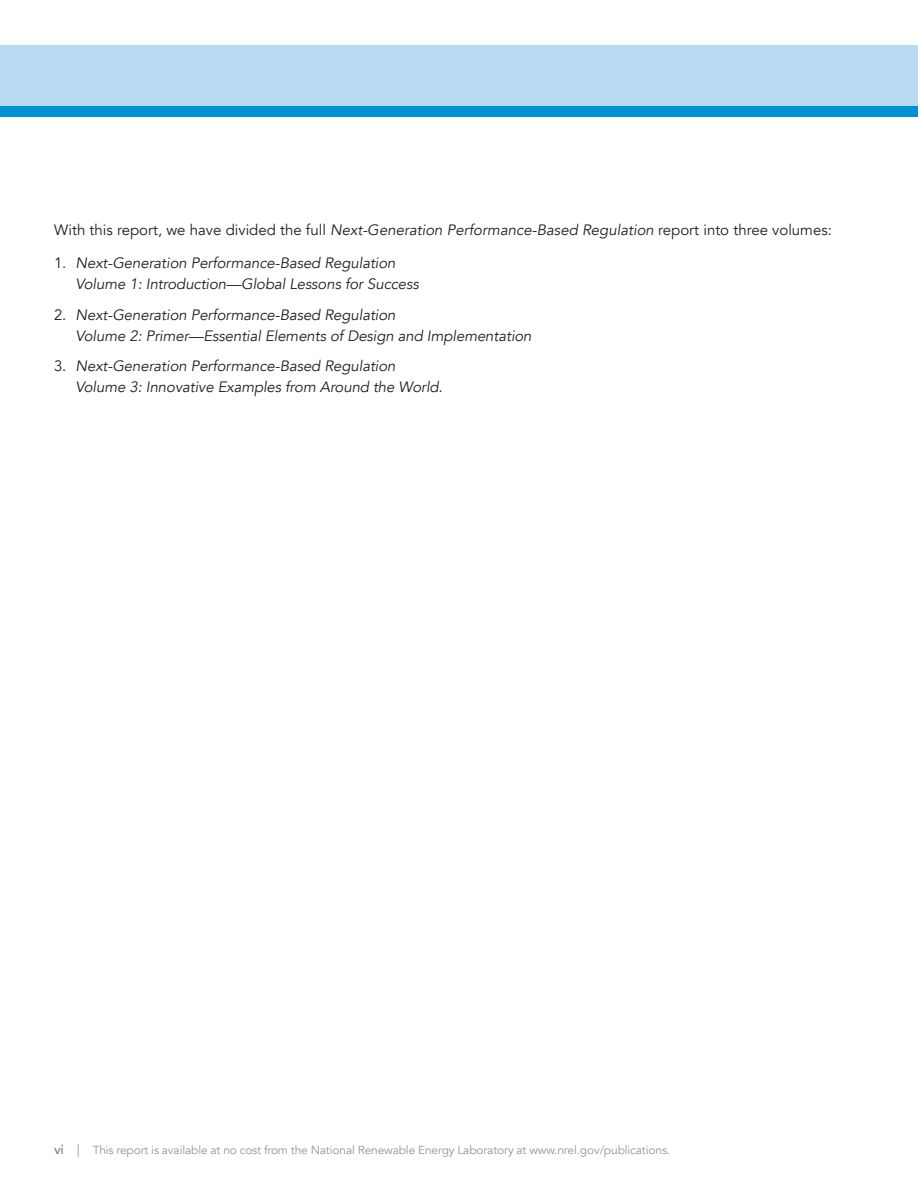
<style>
.page{position:relative;width:918px;height:1188px;background:#fff}
.page>*{position:absolute;margin:0;border:0;box-sizing:border-box;transform-origin:0 0}
.t1{font:italic 15px/21px "Avenir";letter-spacing:-.005em;color:#231f20}
.Body_Copy_-b4_bullet{font:15px "Avenir";color:#231f20}
.t2{font:11.7px "Avenir";letter-spacing:-.015em;color:#939598}
.s1{font-style:italic}
.s2{font-style:normal}
.s3{font-weight:500;font-size:13.05px;color:#808285}
.s4{font-weight:300;font-size:13.05px;color:#808285}
</style>
<div class="page">
<div style="left:0;top:45px;width:918px;height:72px;background:#bcd9f2"></div>
<div style="left:0;top:106px;width:918px;height:11px;background:#0090d4"></div>
<p class="Body_Copy_-b4_bullet" style="left:54px;top:221px;width:780px">With this report, we have divided the full <span class="s1">Next-Generation Performance-Based Regulation</span> report into three volumes:</p>
<p class="t1" style="left:76px;top:252px;width:345px;text-indent:-22px"><span class="s2">1.</span> Next-Generation Performance-Based Regulation<br>Volume 1: Introduction—Global Lessons for Success</p>
<p class="t1" style="left:76px;top:304px;width:458px;text-indent:-22px"><span class="s2">2.</span> Next-Generation Performance-Based Regulation<br>Volume 2: Primer—Essential Elements of Design and Implementation</p>
<p class="t1" style="left:76px;top:356px;width:369px;text-indent:-22px"><span class="s2">3.</span> Next-Generation Performance-Based Regulation<br>Volume 3: Innovative Examples from Around the World.</p>
<p class="t2" style="left:54px;top:1143px;width:618px"><span class="s3">vi</span> <span class="s4">|</span> This report is available at no cost from the National Renewable Energy Laboratory at www.nrel.gov/publications.</p>
</div>
